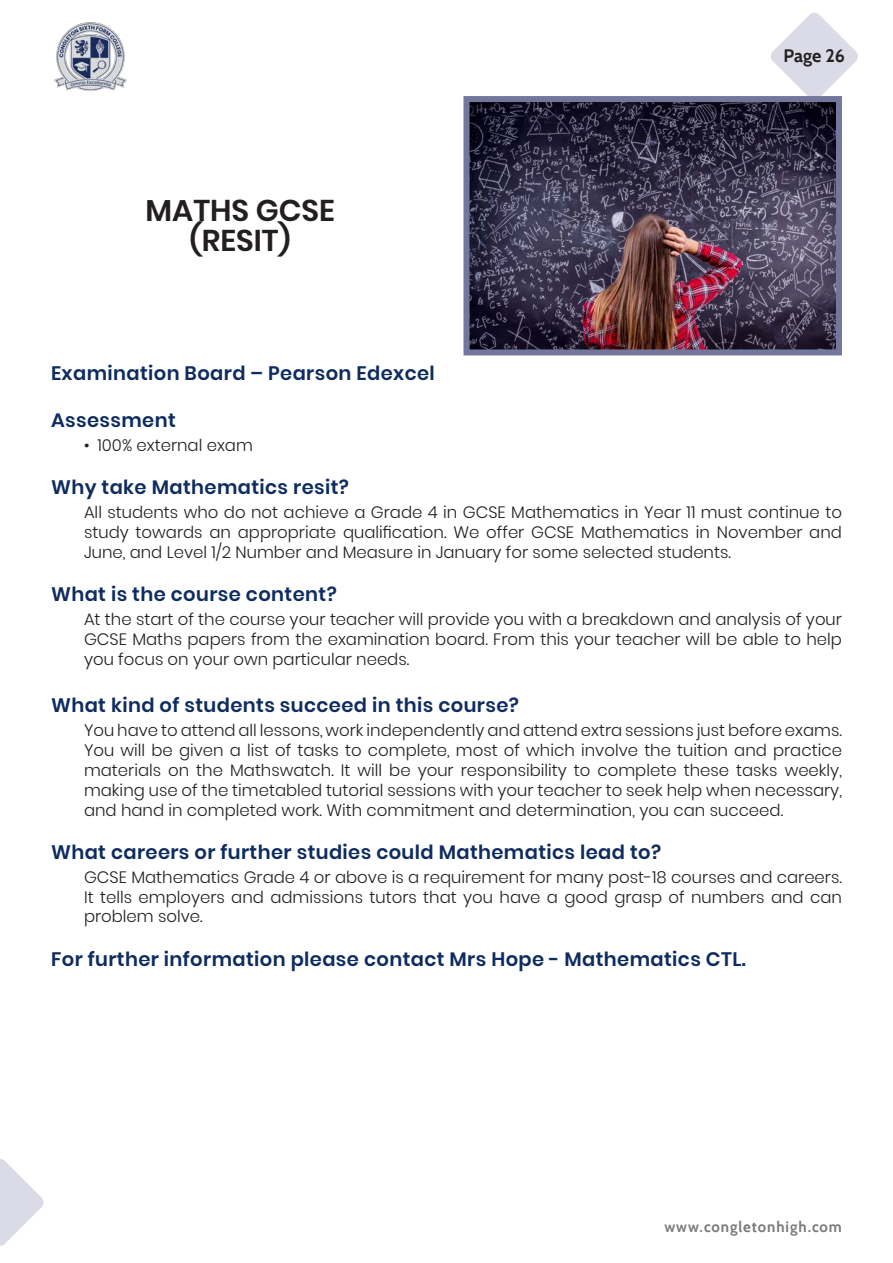
<style>
.page{position:relative;width:893px;height:1263px;background:#fff}
.page>*{position:absolute;margin:0;border:0;box-sizing:border-box;transform-origin:0 0}
.Headers{font:600 30px "Poppins";color:#231f20}
.Subject_Header{font:600 19.5px "Poppins";letter-spacing:.02em;color:#0f2c5f}
.t1{font:700 18px "Cabin";color:#231f20}
.Subject{font:300 16.5px/19.8px "Poppins";color:#231f20;text-align:justify}
.Subject_Bullet_Pts{font:300 16.5px "Poppins";color:#231f20}
.t2{font:700 15px "Cabin";letter-spacing:.06em;color:#231f20}
</style>
<div class="page">
<svg style="left:771px;top:13px;width:87px;height:83px"></svg>
<svg style="left:0;top:1159px;width:44px;height:87px"></svg>
<img style="left:53px;top:22px;width:74px;height:69px">
<img style="left:470px;top:103px;width:365px;height:245px">
<div style="left:463px;top:96px;width:379px;height:259px;border:6px solid #73779b"></div>
<p class="Headers" style="left:146px;top:193px;width:191px">MATHS GCSE</p>
<p class="Headers" style="left:190px;top:223px;width:102px">(RESIT)</p>
<p class="t1" style="left:784px;top:45px;width:63px">Page 26</p>
<p class="Subject_Header" style="left:51px;top:361px;width:385px">Examination Board – Pearson Edexcel</p>
<p class="Subject_Header" style="left:51px;top:409px;width:126px">Assessment</p>
<p class="Subject_Bullet_Pts" style="left:84px;top:436px;width:170px">• 100% external exam</p>
<p class="Subject_Header" style="left:51px;top:476px;width:299px">Why take Mathematics resit?</p>
<p class="Subject" style="left:84px;top:503px;width:759px">All students who do not achieve a Grade 4 in GCSE Mathematics in Year 11 must continue to study towards an appropriate qualification. We offer GCSE Mathematics in November and June, and Level 1/2 Number and Measure in January for some selected students.</p>
<p class="Subject_Header" style="left:51px;top:583px;width:287px">What is the course content?</p>
<p class="Subject" style="left:84px;top:610px;width:759px">At the start of the course your teacher will provide you with a breakdown and analysis of your GCSE Maths papers from the examination board. From this your teacher will be able to help you focus on your own particular needs.</p>
<p class="Subject_Header" style="left:51px;top:694px;width:469px">What kind of students succeed in this course?</p>
<p class="Subject" style="left:84px;top:721px;width:759px">You have to attend all lessons, work independently and attend extra sessions just before exams.<br>You will be given a list of tasks to complete, most of which involve the tuition and practice materials on the Mathswatch. It will be your responsibility to complete these tasks weekly, making use of the timetabled tutorial sessions with your teacher to seek help when necessary, and hand in completed work. With commitment and determination, you can succeed.</p>
<p class="Subject_Header" style="left:51px;top:840px;width:612px">What careers or further studies could Mathematics lead to?</p>
<p class="Subject" style="left:84px;top:867px;width:759px">GCSE Mathematics Grade 4 or above is a requirement for many post-18 courses and careers.<br>It tells employers and admissions tutors that you have a good grasp of numbers and can problem solve.</p>
<p class="Subject_Header" style="left:51px;top:947px;width:696px">For further information please contact Mrs Hope - Mathematics CTL.</p>
<p class="t2" style="left:664px;top:1217px;width:179px">www.congletonhigh.com</p>
</div>
